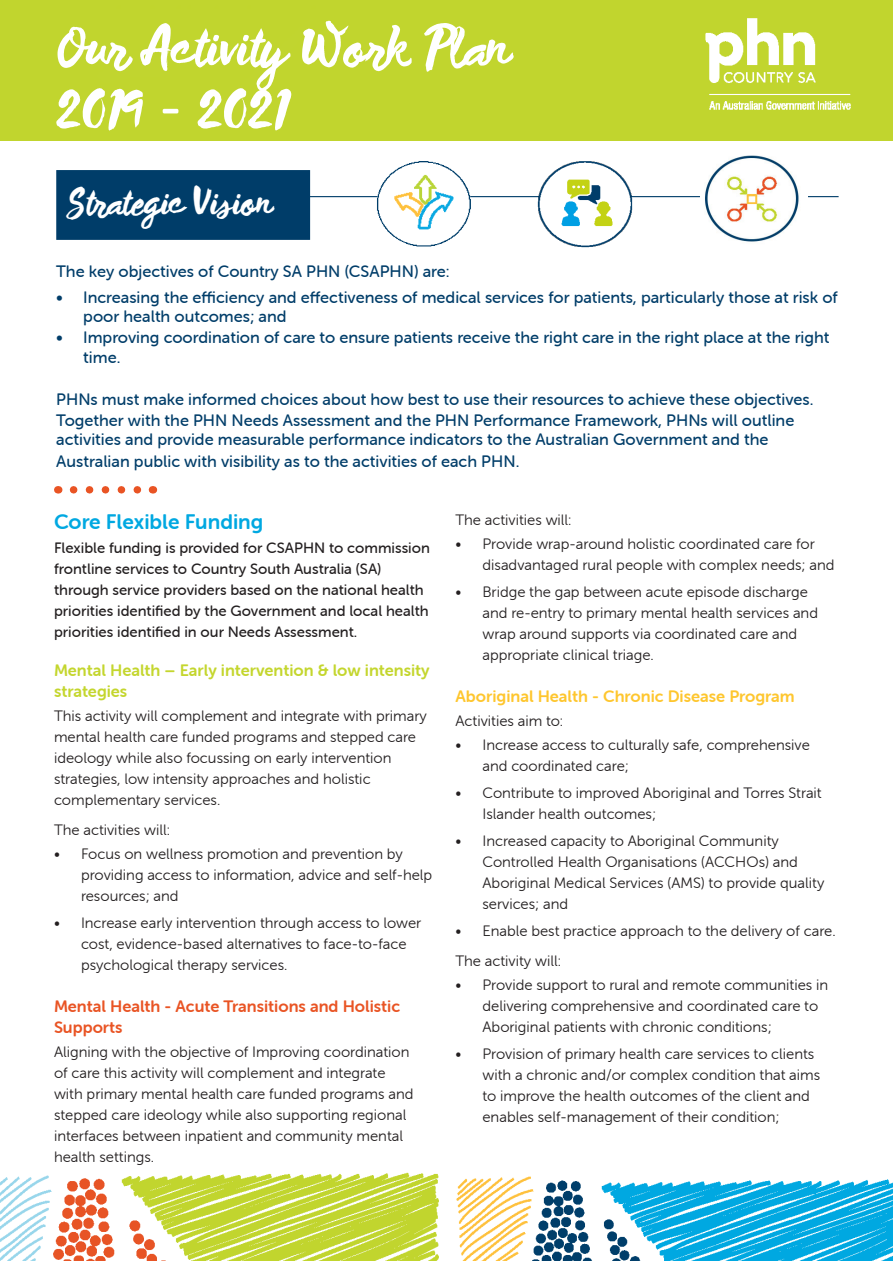
<style>
.page{position:relative;width:893px;height:1263px;background:#fff}
.page>*{position:absolute;margin:0;border:0;box-sizing:border-box;transform-origin:0 0}
.t1{font:54px "Wild Thing";color:#fff}
.t2{font:36px "Wild Thing";color:#fff}
.t3{font:21px "Museo Sans Rounded 700";color:#00a8e1}
.t4{font:16.5px/19.5px "Museo Sans Rounded 500";color:#003d69}
.t5{font:16.5px/21px "Museo Sans Rounded 700";color:#c4d62e}
.t6{font:16.5px/21px "Museo Sans Rounded 700";color:#e95424}
.t7{font:16.5px "Museo Sans Rounded 700";color:#fec62e}
.t8{font:15px/21px "Museo Sans Rounded 300";color:#231f20}
.t9{font:15px/21px "Museo Sans Rounded 500";color:#231f20}
.s1{font-family:"Museo Sans Rounded 500"}
</style>
<div class="page">
<div style="left:0;top:0;width:893px;height:140px;background:#c1d52e"></div>
<img style="left:0;top:1172px;width:893px;height:88px">
<div style="left:56px;top:170px;width:254px;height:70px;background:#003d69;border:2px solid #003d69"></div>
<hr style="left:297px;top:196px;width:542px;height:1px;background:#003d69">
<img style="left:372px;top:161px;width:107px;height:86px">
<img style="left:531px;top:161px;width:107px;height:87px">
<img style="left:701px;top:156px;width:107px;height:86px">
<svg style="left:74px;top:486px;width:68px;height:8px"></svg>
<p class="t1" style="left:56px;top:11px;width:454px">Our Activity Work Plan</p>
<p class="t1" style="left:56px;top:76px;width:233px">2019 <span class="s1">-</span> 2021</p>
<p class="t2" style="left:67px;top:179px;width:206px">Strategic Vision</p>
<p class="t4" style="left:56px;top:262px;width:395px">The key objectives of Country SA PHN (CSAPHN) are:</p>
<p class="t4" style="left:83px;top:287px;width:756px;text-indent:-27px">• Increasing the efficiency and effectiveness of medical services for patients, particularly those at risk of poor health outcomes; and</p>
<p class="t4" style="left:83px;top:328px;width:748px;text-indent:-27px">• Improving coordination of care to ensure patients receive the right care in the right place at the right time.</p>
<p class="t4" style="left:56px;top:389px;width:759px">PHNs must make informed choices about how best to use their resources to achieve these objectives.</p>
<p class="t4" style="left:56px;top:410px;width:740px">Together with the PHN Needs Assessment and the PHN Performance Framework, PHNs will outline activities and provide measurable performance indicators to the Australian Government and the</p>
<p class="t4" style="left:56px;top:451px;width:465px">Australian public with visibility as to the activities of each PHN.</p>
<p class="t3" style="left:54px;top:510px;width:211px">Core Flexible Funding</p>
<p class="t9" style="left:54px;top:537px;width:377px">Flexible funding is provided for CSAPHN to commission frontline services to Country South Australia (SA) through service providers based on the national health priorities identified by the Government and local health priorities identified in our Needs Assessment.</p>
<p class="t5" style="left:54px;top:660px;width:377px">Mental Health – Early intervention &amp; low intensity strategies</p>
<p class="t8" style="left:54px;top:705px;width:374px">This activity will complement and integrate with primary mental health care funded programs and stepped care ideology while also focussing on early intervention strategies, low intensity approaches and holistic complementary services.</p>
<p class="t8" style="left:54px;top:819px;width:118px">The activities will:</p>
<p class="t8" style="left:81px;top:843px;width:353px;text-indent:-27px">• Focus on wellness promotion and prevention by providing access to information, advice and self-help resources; and</p>
<p class="t8" style="left:81px;top:912px;width:342px;text-indent:-27px">• Increase early intervention through access to lower cost, evidence-based alternatives to face-to-face psychological therapy services.</p>
<p class="t6" style="left:54px;top:996px;width:348px">Mental Health - Acute Transitions and Holistic<br>Supports</p>
<p class="t8" style="left:54px;top:1041px;width:361px">Aligning with the objective of Improving coordination of care this activity will complement and integrate with primary mental health care funded programs and stepped care ideology while also supporting regional interfaces between inpatient and community mental health settings.</p>
<p class="t8" style="left:455px;top:509px;width:118px">The activities will:</p>
<p class="t8" style="left:482px;top:533px;width:353px;text-indent:-27px">• Provide wrap-around holistic coordinated care for disadvantaged rural people with complex needs; and</p>
<p class="t8" style="left:482px;top:581px;width:337px;text-indent:-27px">• Bridge the gap between acute episode discharge and re-entry to primary mental health services and wrap around supports via coordinated care and appropriate clinical triage.</p>
<p class="t7" style="left:455px;top:687px;width:341px">Aboriginal Health - Chronic Disease Program</p>
<p class="t8" style="left:455px;top:710px;width:109px">Activities aim to:</p>
<p class="t8" style="left:482px;top:734px;width:329px;text-indent:-27px">• Increase access to culturally safe, comprehensive and coordinated care;</p>
<p class="t8" style="left:482px;top:782px;width:341px;text-indent:-27px">• Contribute to improved Aboriginal and Torres Strait<br>Islander health outcomes;</p>
<p class="t8" style="left:482px;top:830px;width:343px;text-indent:-27px">• Increased capacity to Aboriginal Community Controlled Health Organisations (ACCHOs) and Aboriginal Medical Services (AMS) to provide quality services; and</p>
<p class="t8" style="left:455px;top:920px;width:382px">• Enable best practice approach to the delivery of care.</p>
<p class="t8" style="left:455px;top:950px;width:107px">The activity will:</p>
<p class="t8" style="left:482px;top:974px;width:347px;text-indent:-27px">• Provide support to rural and remote communities in delivering comprehensive and coordinated care to<br>Aboriginal patients with chronic conditions;</p>
<p class="t8" style="left:482px;top:1043px;width:339px;text-indent:-27px">• Provision of primary health care services to clients with a chronic and/or complex condition that aims to improve the health outcomes of the client and enables self-management of their condition;</p>
</div>
